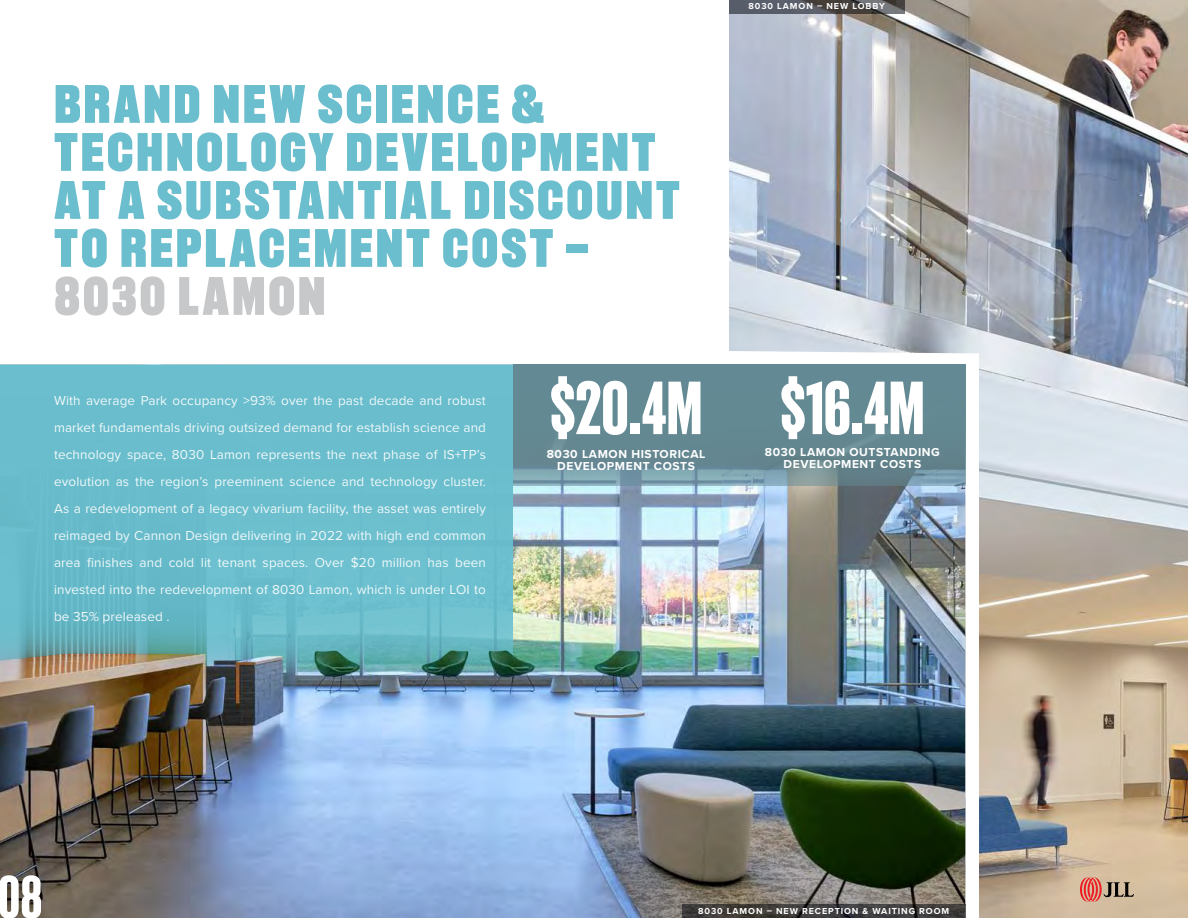
<style>
.page{position:relative;width:1188px;height:918px;background:#fff}
.page>*{position:absolute;margin:0;border:0;box-sizing:border-box;transform-origin:0 0}
.t1{font:500 75px "Recent Grotesk";letter-spacing:-.005em;color:#fff}
.t2{font:500 60px "Recent Grotesk";color:#fff}
.t3{font:900 54px/48px "Recent Grotesk";letter-spacing:.045em;color:#6abecd}
.t4{font:900 54px "Recent Grotesk";letter-spacing:.045em;color:#c7c8ca}
.t5{font:13.5px/27px "Proxima Nova";letter-spacing:.01em;color:#fff;text-align:justify}
.t6{font:700 12px/12px "Proxima Nova";letter-spacing:.05em;color:#fff;text-align:center}
.t7{font:700 9px "Proxima Nova";letter-spacing:.1em;color:#fff}
</style>
<div class="page">
<img style="left:729px;top:0;width:459px;height:918px">
<img style="left:0;top:344px;width:986px;height:574px">
<svg style="left:682px;top:905px;width:284px;height:13px;background:#3d3b3a"></svg>
<svg style="left:1080px;top:878px;width:54px;height:23px"></svg>
<svg style="left:729px;top:0;width:175px;height:14px;background:#55565b"></svg>
<img style="left:0;top:364px;width:513px;height:311px">
<svg style="left:513px;top:364px;width:453px;height:122px;background:#668b95"></svg>
<h3 class="t3" style="left:54px;top:79px;width:627px">BRAND NEW SCIENCE &amp;<br>TECHNOLOGY DEVELOPMENT<br>AT A SUBSTANTIAL DISCOUNT<br>TO REPLACEMENT COST –</h3>
<h3 class="t4" style="left:54px;top:265px;width:273px">8030 LAMON</h3>
<p class="t7" style="left:749px;top:-1px;width:138px">8030 LAMON – NEW LOBBY</p>
<p class="t5" style="left:54px;top:386px;width:434px">With average Park occupancy &gt;93% over the past decade and robust market fundamentals driving outsized demand for establish science and technology space, 8030 Lamon represents the next phase of IS+TP’s evolution as the region’s preeminent science and technology cluster.<br>As a redevelopment of a legacy vivarium facility, the asset was entirely reimaged by Cannon Design delivering in 2022 with high end common area finishes and cold lit tenant spaces. Over $20 million has been invested into the redevelopment of 8030 Lamon, which is under LOI to be 35% preleased .</p>
<h1 class="t1" style="left:550px;top:368px;width:377px">$20.4M $16.4M</h1>
<p class="t6" style="left:547px;top:448px;width:160px">8030 LAMON HISTORICAL<br>DEVELOPMENT COSTS</p>
<p class="t6" style="left:765px;top:445px;width:177px">8030 LAMON OUTSTANDING<br>DEVELOPMENT COSTS</p>
<h2 class="t2" style="left:-2px;top:865px;width:46px">08</h2>
<p class="t7" style="left:698px;top:904px;width:252px">8030 LAMON – NEW RECEPTION &amp; WAITING ROOM</p>
</div>
